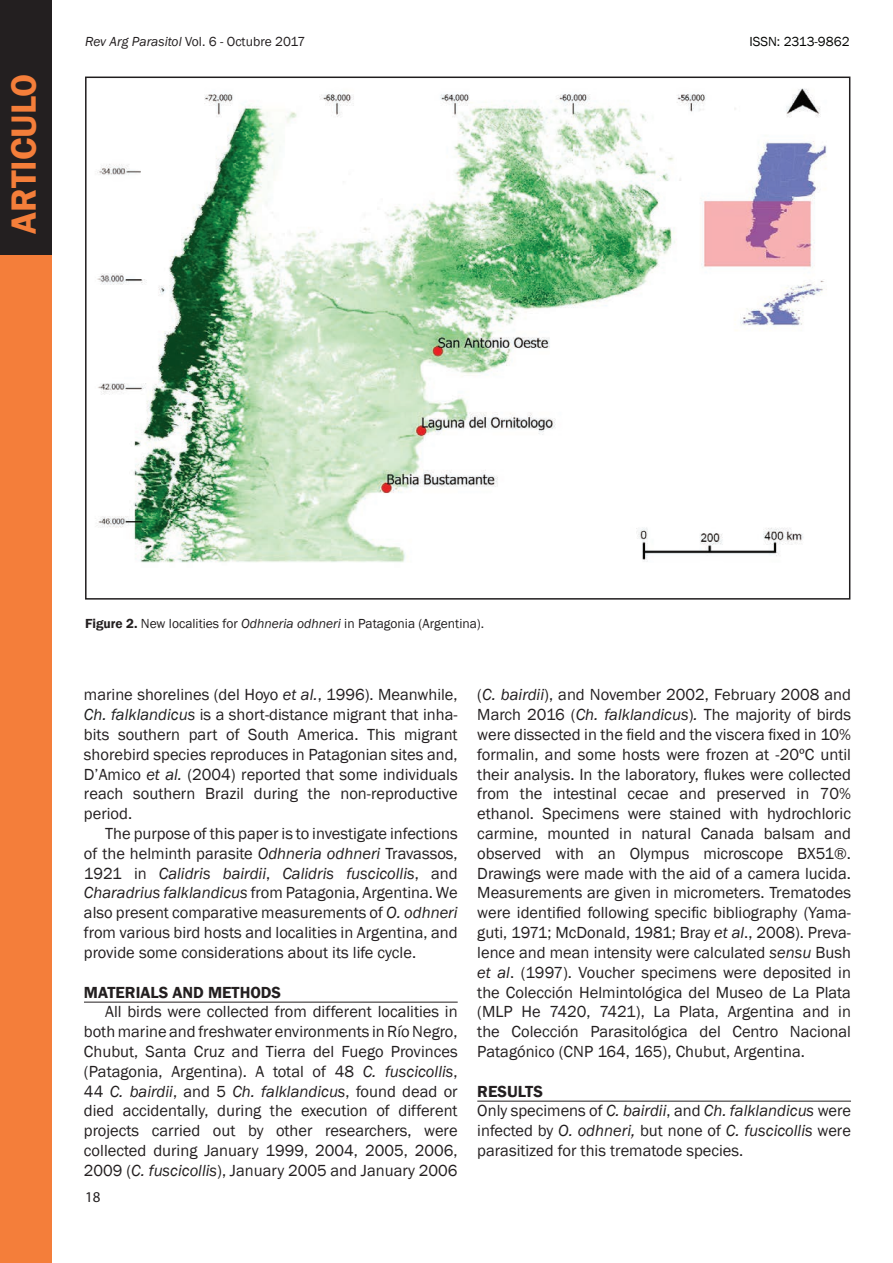
<style>
.page{position:relative;width:893px;height:1263px;background:#fff}
.page>*{position:absolute;margin:0;border:0;box-sizing:border-box;transform-origin:0 0}
.t1{font:600 36px "Franklin Gothic";color:#f47e3a}
.t2{font:16.5px/19.8px "Franklin Gothic";color:#231f20;text-align:justify}
.t3{font:600 16.5px "Franklin Gothic";color:#231f20}
.t4{font:15px "Myriad Pro";color:#231f20}
.t5{font:13.5px "Franklin Gothic";color:#231f20}
.t6{font:13.5px "Franklin Gothic";color:#040503}
.s1{font-style:italic}
.s2{font-weight:600}
.s3{font-style:italic;color:#1f2020}
</style>
<div class="page">
<div style="left:0;top:0;width:51px;height:1263px;background:#f47e3a"></div>
<div style="left:0;top:0;width:51px;height:254px;background:#231f20"></div>
<hr style="left:84px;top:1002px;width:374px;height:1px;background:#231f20">
<hr style="left:477px;top:1101px;width:374px;height:1px;background:#231f20">
<img style="left:97px;top:88px;width:730px;height:475px">
<h1 class="t1" style="left:2px;top:234px;width:162px;rotate:-90deg">ARTICULO</h1>
<p class="t5" style="left:85px;top:33px;width:222px"><span class="s1">Rev Arg Parasitol</span> Vol. 6 - Octubre 2017</p>
<p class="t6" style="left:749px;top:33px;width:102px">ISSN: 2313-9862</p>
<p class="t5" style="left:85px;top:615px;width:401px"><span class="s2">Figure 2.</span> New localities for <span class="s1">Odhneria odhneri</span> in Patagonia (Argentina).</p>
<p class="t2" style="left:84px;top:685px;width:375px">marine shorelines (del Hoyo <span class="s1">et al.</span>, 1996). Meanwhile, <span class="s3">Ch. falklandicus</span> is a short-distance migrant that inha&shy;bits southern part of South America. This migrant shorebird species reproduces in Patagonian sites and, D’Amico <span class="s1">et al.</span> (2004) reported that some individuals reach southern Brazil during the non-reproductive period.</p>
<p class="t2" style="left:84px;top:824px;width:375px;text-indent:21px">The purpose of this paper is to investigate infections of the helminth parasite <span class="s1">Odhneria odhneri</span> Travassos, 1921 in <span class="s1">Calidris bairdii</span>, <span class="s1">Calidris fuscicollis</span>, and <span class="s1">Charadrius falklandicus</span> from Patagonia, Argentina. We also present comparative measurements of <span class="s1">O. odhneri </span>from various bird hosts and localities in Argentina, and provide some considerations about its life cycle.</p>
<p class="t3" style="left:84px;top:982px;width:199px">MATERIALS AND METHODS</p>
<p class="t2" style="left:84px;top:1002px;width:375px;text-indent:21px">All birds were collected from different localities in both marine and freshwater environments in Río Negro, Chubut, Santa Cruz and Tierra del Fuego Provinces (Patagonia, Argentina). A total of 48 <span class="s1">C. fuscicollis</span>, 44 <span class="s1">C. bairdii</span>, and 5 <span class="s1">Ch. falklandicus</span>, found dead or died accidentally, during the execution of different projects carried out by other researchers, were collected during January 1999, 2004, 2005, 2006, 2009 (<span class="s1">C. fuscicollis</span>), January 2005 and January 2006</p>
<p class="t4" style="left:85px;top:1188px;width:17px">18</p>
<p class="t2" style="left:477px;top:685px;width:375px">(<span class="s1">C. bairdii</span>), and November 2002, February 2008 and March 2016 (<span class="s1">Ch. falklandicus</span>)<span class="s1">.</span> The majority of birds were dissected in the field and the viscera fixed in 10% formalin, and some hosts were frozen at -20ºC until their analysis. In the laboratory, flukes were collected from the intestinal cecae and preserved in 70% ethanol. Specimens were stained with hydrochloric carmine, mounted in natural Canada balsam and observed with an Olympus microscope BX51®.<br>Drawings were made with the aid of a camera lucida.<br>Measurements are given in micrometers. Trematodes were identified following specific bibliography (Yama&shy;guti, 1971; McDonald, 1981; Bray <span class="s1">et al</span>., 2008). Preva&shy;lence and mean intensity were calculated <span class="s1">sensu</span> Bush <span class="s1">et al</span>. (1997). Voucher specimens were deposited in the Colección Helmintológica del Museo de La Plata (MLP He 7420, 7421), La Plata, Argentina and in the Colección Parasitológica del Centro Nacional Patagónico (CNP 164, 165), Chubut, Argentina.</p>
<p class="t2" style="left:477px;top:1081px;width:375px;text-align:left"><span class="s2">RESULTS<br></span>Only specimens of <span class="s1">C. bairdii</span>, and <span class="s1">Ch. falklandicus</span> were infected by <span class="s1">O. odhneri,</span> but none of <span class="s1">C. fuscicollis</span> were parasitized for this trematode species.</p>
</div>
